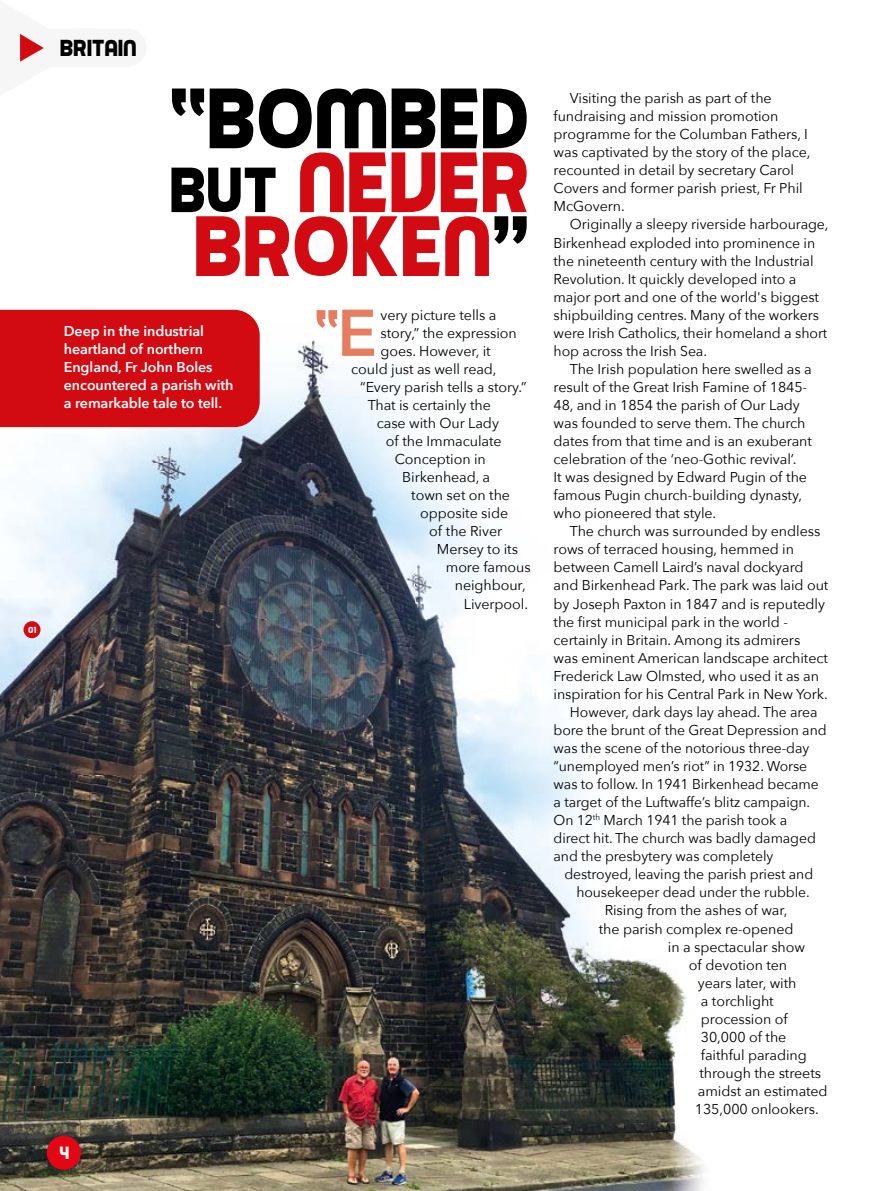
<style>
.page{position:relative;width:872px;height:1191px;background:#fff}
.page>*{position:absolute;margin:0;border:0;box-sizing:border-box;transform-origin:0 0}
.t1{font:94.05px "Piximisa";letter-spacing:.01em;color:#d20a11}
.t2{font:94.05px "Piximisa";letter-spacing:.01em;color:#000}
.t3{font:600 65.25px "Avenir Next";color:#e57d5e}
.t4{font:60.15px "Piximisa";color:#e57d5e}
.t5{font:25.5px "Piximisa";letter-spacing:.01em;color:#000}
.t6{font:19.5px "Piximisa";color:#fff}
.t7{font:14.25px/18px "Avenir Next";letter-spacing:-.005em;color:#000}
.t8{font:600 14.25px/18px "Avenir Next";letter-spacing:-.005em;color:#fff}
.t9{font:9.75px "Piximisa";color:#fff}
.s1{font-size:70.05px;color:#000}
.s2{color:#000}
</style>
<div class="page">
<img style="left:0;top:309px;width:704px;height:882px">
<svg style="left:20px;top:34px;width:24px;height:28px"></svg>
<div style="left:23px;top:621px;width:17px;height:17px;background:#d20a11;border-radius:50%"></div>
<div style="left:0;top:310px;width:260px;height:117px;background:#d20a11"></div>
<div style="left:47px;top:1135px;width:34px;height:34px;background:#e30613;border-radius:50%"></div>
<p class="t9" style="left:28px;top:623px;width:10px">01</p>
<h3 class="t5" style="left:60px;top:32px;width:78px">BRITAIN</h3>
<h1 class="t2" style="left:167px;top:61px;width:361px">“BOMBED</h1>
<h1 class="t1" style="left:168px;top:125px;width:360px"><span class="s1">BUT</span> NEVER</h1>
<h1 class="t1" style="left:192px;top:189px;width:336px">BROKEN<span class="s2">”</span></h1>
<p class="t8" style="left:64px;top:322px;width:171px">Deep in the industrial heartland of northern<br>England, Fr John Boles encountered a parish with a remarkable tale to tell.</p>
<h2 class="t3" style="left:337px;top:277px;width:41px">E</h2>
<p class="t7" style="left:380px;top:305px;width:117px">very picture tells a</p>
<h3 class="t4" style="left:314px;top:292px;width:25px">“</h3>
<p class="t7" style="left:380px;top:323px;width:138px">story,” the expression</p>
<p class="t7" style="left:380px;top:341px;width:112px">goes. However, it</p>
<p class="t7" style="left:351px;top:359px;width:147px">could just as well read,</p>
<p class="t7" style="left:360px;top:377px;width:168px">“Every parish tells a story.”</p>
<p class="t7" style="left:368px;top:395px;width:125px">That is certainly the</p>
<p class="t7" style="left:377px;top:413px;width:124px">case with Our Lady</p>
<p class="t7" style="left:386px;top:431px;width:117px">of the Immaculate</p>
<p class="t7" style="left:395px;top:449px;width:93px">Conception in</p>
<p class="t7" style="left:402px;top:467px;width:89px">Birkenhead, a</p>
<p class="t7" style="left:411px;top:485px;width:100px">town set on the</p>
<p class="t7" style="left:420px;top:504px;width:89px">opposite side</p>
<p class="t7" style="left:429px;top:522px;width:74px">of the River</p>
<p class="t7" style="left:437px;top:540px;width:83px">Mersey to its</p>
<p class="t7" style="left:446px;top:558px;width:86px">more famous</p>
<p class="t7" style="left:455px;top:576px;width:72px">neighbour,</p>
<p class="t7" style="left:464px;top:594px;width:66px">Liverpool.</p>
<h3 class="t6" style="left:59px;top:1140px;width:11px">4</h3>
<p class="t7" style="left:553px;top:88px;width:258px;text-indent:16px">Visiting the parish as part of the fundraising and mission promotion programme for the Columban Fathers, I was captivated by the story of the place, recounted in detail by secretary Carol Covers and former parish priest, Fr Phil McGovern.</p>
<p class="t7" style="left:553px;top:215px;width:276px;text-indent:16px">Originally a sleepy riverside harbourage, Birkenhead exploded into prominence in the nineteenth century with the Industrial Revolution. It quickly developed into a major port and one of the world's biggest shipbuilding centres. Many of the workers were Irish Catholics, their homeland a short hop across the Irish Sea.</p>
<p class="t7" style="left:553px;top:359px;width:260px;text-indent:16px">The Irish population here swelled as a result of the Great Irish Famine of 1845- 48, and in 1854 the parish of Our Lady was founded to serve them. The church dates from that time and is an exuberant celebration of the ‘neo-Gothic revival’.<br>It was designed by Edward Pugin of the famous Pugin church-building dynasty, who pioneered that style.</p>
<p class="t7" style="left:570px;top:522px;width:252px">The church was surrounded by endless</p>
<p class="t7" style="left:553px;top:540px;width:242px">rows of terraced housing, hemmed in</p>
<p class="t7" style="left:553px;top:558px;width:251px">between Camell Laird’s naval dockyard</p>
<p class="t7" style="left:553px;top:576px;width:276px">and Birkenhead Park. The park was laid out</p>
<p class="t7" style="left:553px;top:594px;width:273px">by Joseph Paxton in 1847 and is reputedly</p>
<p class="t7" style="left:553px;top:612px;width:236px">the first municipal park in the world -</p>
<p class="t7" style="left:553px;top:630px;width:248px">certainly in Britain. Among its admirers</p>
<p class="t7" style="left:553px;top:648px;width:276px">was eminent American landscape architect</p>
<p class="t7" style="left:553px;top:666px;width:267px">Frederick Law Olmsted, who used it as an</p>
<p class="t7" style="left:553px;top:684px;width:276px">inspiration for his Central Park in New York.</p>
<p class="t7" style="left:570px;top:702px;width:249px">However, dark days lay ahead. The area</p>
<p class="t7" style="left:553px;top:720px;width:274px">bore the brunt of the Great Depression and</p>
<p class="t7" style="left:553px;top:738px;width:257px">was the scene of the notorious three-day</p>
<p class="t7" style="left:553px;top:756px;width:255px">“unemployed men’s riot” in 1932. Worse</p>
<p class="t7" style="left:553px;top:774px;width:267px">was to follow. In 1941 Birkenhead became</p>
<p class="t7" style="left:553px;top:792px;width:258px">a target of the Luftwaffe’s blitz campaign.</p>
<p class="t7" style="left:553px;top:810px;width:235px">On 12<sup>th</sup> March 1941 the parish took a</p>
<p class="t7" style="left:553px;top:828px;width:264px">direct hit. The church was badly damaged</p>
<p class="t7" style="left:553px;top:846px;width:221px">and the presbytery was completely</p>
<p class="t7" style="left:564px;top:864px;width:250px">destroyed, leaving the parish priest and</p>
<p class="t7" style="left:576px;top:882px;width:235px">housekeeper dead under the rubble.</p>
<p class="t7" style="left:604px;top:901px;width:184px">Rising from the ashes of war,</p>
<p class="t7" style="left:599px;top:919px;width:196px">the parish complex re-opened</p>
<p class="t7" style="left:668px;top:937px;width:139px">in a spectacular show</p>
<p class="t7" style="left:689px;top:955px;width:100px">of devotion ten</p>
<p class="t7" style="left:698px;top:973px;width:100px">years later, with</p>
<p class="t7" style="left:701px;top:991px;width:74px">a torchlight</p>
<p class="t7" style="left:701px;top:1009px;width:88px">procession of</p>
<p class="t7" style="left:701px;top:1027px;width:87px">30,000 of the</p>
<p class="t7" style="left:701px;top:1045px;width:107px">faithful parading</p>
<p class="t7" style="left:699px;top:1063px;width:123px">through the streets</p>
<p class="t7" style="left:698px;top:1081px;width:131px">amidst an estimated</p>
<p class="t7" style="left:695px;top:1099px;width:125px">135,000 onlookers.</p>
</div>
